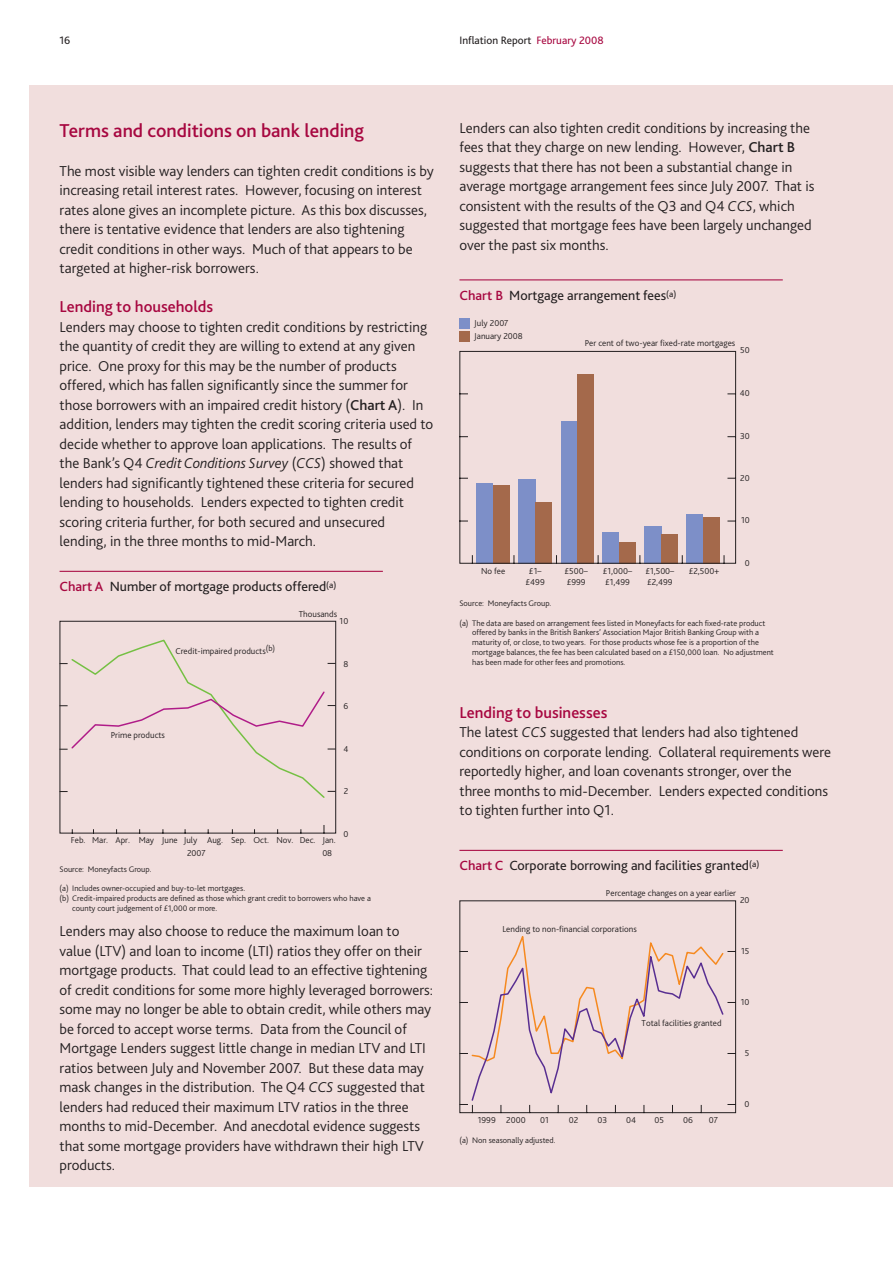
<style>
.page{position:relative;width:893px;height:1263px;background:#fff}
.page>*{position:absolute;margin:0;border:0;box-sizing:border-box;transform-origin:0 0}
.t1{font:500 19.5px "Bliss 2";color:#a70740}
.t2{font:500 16.5px "Bliss 2";color:#a70740}
.t3{font:300 15px/19.5px "Bliss 2";color:#231f20}
.t4{font:13.95px "Bliss 2";color:#231f20}
.t5{font:11.25px "Bliss 2";color:#231f20}
.t6{font:300 9px/10.8px "Bliss 2";color:#231f20}
.t7{font:300 8.4px/9.8px "Bliss 2";color:#231f20}
.s1{color:#a70740}
.s2{font-weight:500}
.s3{font-style:italic}
.s4{font-weight:500;color:#a70740}
</style>
<div class="page">
<div style="left:30px;top:85px;width:862px;height:1101px;background:#f1dedd"></div>
<hr style="left:459px;top:279px;width:323px;height:1px;background:#a70740">
<div style="left:459px;top:318px;width:11px;height:11px;background:#7d8fc8"></div>
<div style="left:459px;top:332px;width:11px;height:10px;background:#a4694b"></div>
<svg style="left:459px;top:351px;width:277px;height:213px"></svg>
<hr style="left:60px;top:571px;width:323px;height:1px;background:#a70740">
<svg style="left:60px;top:621px;width:276px;height:213px"></svg>
<svg style="left:60px;top:638px;width:275px;height:161px"></svg>
<hr style="left:459px;top:850px;width:323px;height:1px;background:#a70740">
<svg style="left:459px;top:900px;width:277px;height:214px"></svg>
<svg style="left:459px;top:930px;width:265px;height:175px"></svg>
<p class="t5" style="left:60px;top:36px;width:12px">16</p>
<p class="t5" style="left:459px;top:36px;width:146px">Inflation Report <span class="s1">February 2008</span></p>
<h1 class="t1" style="left:60px;top:123px;width:306px">Terms and conditions on bank lending</h1>
<p class="t3" style="left:60px;top:162px;width:375px">The most visible way lenders can tighten credit conditions is by increasing retail interest rates. However, focusing on interest rates alone gives an incomplete picture. As this box discusses, there is tentative evidence that lenders are also tightening credit conditions in other ways. Much of that appears to be targeted at higher-risk borrowers.</p>
<p class="t2" style="left:60px;top:300px;width:155px">Lending to households</p>
<p class="t3" style="left:60px;top:318px;width:375px">Lenders may choose to tighten credit conditions by restricting the quantity of credit they are willing to extend at any given price. One proxy for this may be the number of products offered, which has fallen significantly since the summer for those borrowers with an impaired credit history (<span class="s2">Chart A</span>). In addition, lenders may tighten the credit scoring criteria used to decide whether to approve loan applications. The results of the Bank’s Q4 <span class="s3">Credit Conditions Survey</span> (<span class="s3">CCS</span>) showed that lenders had significantly tightened these criteria for secured lending to households. Lenders expected to tighten credit scoring criteria further, for both secured and unsecured lending, in the three months to mid-March.</p>
<p class="t4" style="left:60px;top:581px;width:278px"><span class="s4">Chart A</span> Number of mortgage products offered<sup>(a)</sup></p>
<p class="t6" style="left:175px;top:646px;width:101px">Credit-impaired products<sup>(b)</sup></p>
<p class="t6" style="left:111px;top:731px;width:56px">Prime products</p>
<p class="t6" style="left:299px;top:609px;width:40px">Thousands</p>
<p class="t6" style="left:339px;top:617px;width:10px">10</p>
<p class="t6" style="left:343px;top:659px;width:6px">8</p>
<p class="t6" style="left:343px;top:701px;width:6px">6</p>
<p class="t6" style="left:343px;top:745px;width:6px">4</p>
<p class="t6" style="left:344px;top:787px;width:6px">2</p>
<p class="t6" style="left:71px;top:836px;width:266px">Feb. Mar. Apr. May June July Aug. Sep. Oct. Nov. Dec. Jan.</p>
<p class="t6" style="left:187px;top:849px;width:20px">2007</p>
<p class="t6" style="left:322px;top:849px;width:11px">08</p>
<p class="t6" style="left:343px;top:829px;width:6px">0</p>
<p class="t7" style="left:60px;top:865px;width:93px">Source: Moneyfacts Group.</p>
<p class="t7" style="left:60px;top:885px;width:187px">(a) Includes owner-occupied and buy-to-let mortgages.</p>
<p class="t7" style="left:60px;top:894px;width:313px">(b) Credit-impaired products are defined as those which grant credit to borrowers who have a</p>
<p class="t7" style="left:72px;top:904px;width:146px">county court judgement of £1,000 or more.</p>
<p class="t3" style="left:60px;top:923px;width:375px">Lenders may also choose to reduce the maximum loan to value (LTV) and loan to income (LTI) ratios they offer on their mortgage products. That could lead to an effective tightening of credit conditions for some more highly leveraged borrowers: some may no longer be able to obtain credit, while others may be forced to accept worse terms. Data from the Council of Mortgage Lenders suggest little change in median LTV and LTI ratios between July and November 2007. But these data may mask changes in the distribution. The Q4 <span class="s3">CCS</span> suggested that lenders had reduced their maximum LTV ratios in the three months to mid-December. And anecdotal evidence suggests that some mortgage providers have withdrawn their high LTV products.</p>
<p class="t3" style="left:459px;top:119px;width:356px">Lenders can also tighten credit conditions by increasing the fees that they charge on new lending. However, <span class="s2">Chart B </span>suggests that there has not been a substantial change in average mortgage arrangement fees since July 2007. That is consistent with the results of the Q3 and Q4 <span class="s3">CCS</span>, which suggested that mortgage fees have been largely unchanged over the past six months.</p>
<p class="t4" style="left:459px;top:290px;width:218px"><span class="s4">Chart B</span> Mortgage arrangement fees<sup>(a)</sup></p>
<p class="t6" style="left:474px;top:317px;width:50px;line-height:12.9px">July 2007<br>January 2008</p>
<p class="t6" style="left:584px;top:338px;width:152px">Per cent of two-year fixed-rate mortgages</p>
<p class="t6" style="left:740px;top:346px;width:11px">50</p>
<p class="t6" style="left:739px;top:389px;width:11px">40</p>
<p class="t6" style="left:740px;top:431px;width:11px">30</p>
<p class="t6" style="left:740px;top:473px;width:11px">20</p>
<p class="t6" style="left:741px;top:516px;width:10px">10</p>
<p class="t6" style="left:744px;top:559px;width:6px">0</p>
<p class="t6" style="left:481px;top:566px;width:26px">No fee</p>
<p class="t6" style="left:525px;top:566px;width:21px;text-align:center">£1– £499</p>
<p class="t6" style="left:564px;top:566px;width:25px">£500– £999</p>
<p class="t6" style="left:603px;top:566px;width:31px">£1,000– £1,499</p>
<p class="t6" style="left:645px;top:566px;width:30px">£1,500– £2,499</p>
<p class="t6" style="left:688px;top:566px;width:32px">£2,500+</p>
<p class="t7" style="left:459px;top:599px;width:93px">Source: Moneyfacts Group.</p>
<p class="t7" style="left:472px;top:619px;width:303px;text-indent:-13px">(a) The data are based on arrangement fees listed in Moneyfacts for each fixed-rate product offered by banks in the British Bankers’ Association Major British Banking Group with a maturity of, or close, to two years. For those products whose fee is a proportion of the mortgage balances, the fee has been calculated based on a £150,000 loan. No adjustment has been made for other fees and promotions.</p>
<p class="t2" style="left:459px;top:706px;width:149px">Lending to businesses</p>
<p class="t3" style="left:459px;top:724px;width:373px">The latest <span class="s3">CCS</span> suggested that lenders had also tightened conditions on corporate lending. Collateral requirements were reportedly higher, and loan covenants stronger, over the<br>three months to mid-December. Lenders expected conditions to tighten further into Q1.</p>
<p class="t4" style="left:459px;top:860px;width:301px"><span class="s4">Chart C</span> Corporate borrowing and facilities granted<sup>(a)</sup></p>
<p class="t6" style="left:606px;top:888px;width:132px">Percentage changes on a year earlier</p>
<p class="t6" style="left:740px;top:895px;width:11px">20</p>
<p class="t6" style="left:502px;top:925px;width:136px">Lending to non-financial corporations</p>
<p class="t6" style="left:641px;top:1018px;width:81px">Total facilities granted</p>
<p class="t6" style="left:478px;top:1116px;width:49px">1999 2000</p>
<p class="t6" style="left:540px;top:1116px;width:10px">01</p>
<p class="t6" style="left:569px;top:1116px;width:11px">02</p>
<p class="t6" style="left:597px;top:1116px;width:11px">03</p>
<p class="t6" style="left:626px;top:1116px;width:11px">04</p>
<p class="t6" style="left:654px;top:1116px;width:11px">05</p>
<p class="t6" style="left:683px;top:1116px;width:11px">06</p>
<p class="t6" style="left:708px;top:1116px;width:11px">07</p>
<p class="t7" style="left:459px;top:1136px;width:98px">(a) Non seasonally adjusted.</p>
<p class="t6" style="left:741px;top:946px;width:10px">15</p>
<p class="t6" style="left:740px;top:997px;width:10px">10</p>
<p class="t6" style="left:745px;top:1048px;width:6px">5</p>
<p class="t6" style="left:744px;top:1099px;width:6px">0</p>
</div>
